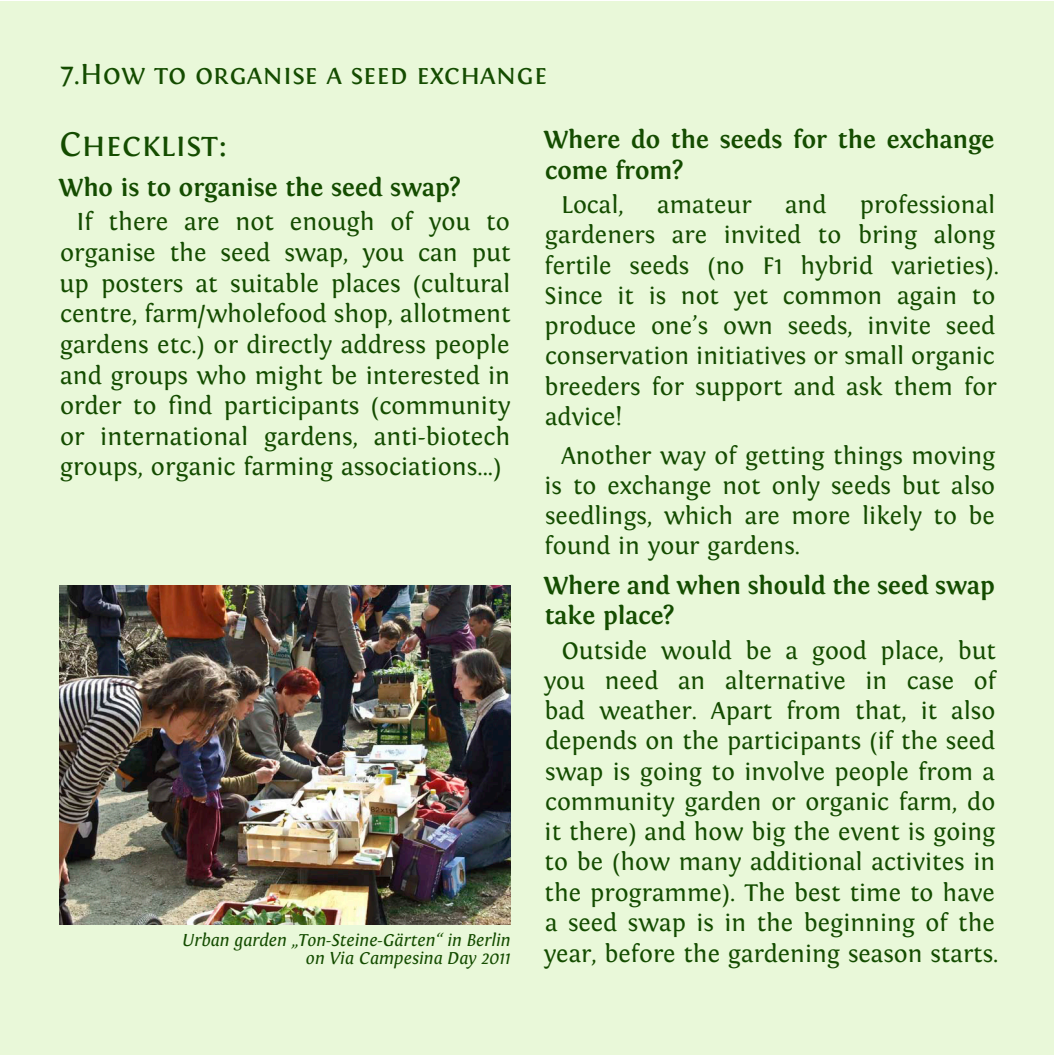
<style>
.page{position:relative;width:1055px;height:1055px;background:#fff}
.page>*{position:absolute;margin:0;border:0;box-sizing:border-box;transform-origin:0 0}
.t1{font:36px "Fontin Small Caps";color:#144c00}
.t2{font:30px "Fontin Small Caps";color:#144c00}
.t3{font:25.5px/30.6px "Fontin";color:#144c00;text-align:justify}
.t4{font:700 25.5px/30.6px "Fontin";color:#144c00}
.t5{font:25.2px/30.3px "Fontin";color:#144c00}
.t6{font:italic 18px/18px "Fontin";color:#144c00;text-align:right}
</style>
<div class="page">
<div style="left:0;top:1px;width:1053px;height:1053px;background:#e9f8d9"></div>
<img style="left:60px;top:586px;width:450px;height:338px">
<p class="t2" style="left:60px;top:57px;width:489px">7.How to organise a seed exchange</p>
<h1 class="t1" style="left:60px;top:124px;width:169px">Checklist:</h1>
<p class="t4" style="left:59px;top:172px;width:404px">Who is to organise the seed swap?</p>
<p class="t3" style="left:60px;top:207px;width:453px;text-indent:17px">If there are not enough of you to organise the seed swap, you can put up posters at suitable places (cultural centre, farm/wholefood shop, allotment gardens etc.) or directly address people and groups who might be interested in order to find participants (community or international gardens, anti-biotech groups, organic farming associations...)</p>
<p class="t6" style="left:182px;top:931px;width:330px">Urban garden „Ton-Steine-Gärten“ in Berlin on Via Campesina Day 2011</p>
<p class="t4" style="left:543px;top:125px;width:452px">Where do the seeds for the exchange come from?</p>
<p class="t5" style="left:561px;top:190px;width:64px">Local,</p>
<p class="t5" style="left:657px;top:190px;width:96px">amateur</p>
<p class="t5" style="left:785px;top:190px;width:43px">and</p>
<p class="t5" style="left:544px;top:190px;width:456px;text-indent:315px">professional gardeners are invited to bring along fertile seeds (no F1 hybrid varieties).<br>Since it is not yet common again to produce one’s own seeds, invite seed conservation initiatives or small organic breeders for support and ask them for advice!</p>
<p class="t5" style="left:544px;top:441px;width:452px;text-align:justify;text-indent:17px">Another way of getting things moving is to exchange not only seeds but also seedlings, which are more likely to be found in your gardens.</p>
<p class="t4" style="left:543px;top:570px;width:452px">Where and when should the seed swap take place?</p>
<p class="t5" style="left:543px;top:636px;width:456px;text-indent:18px">Outside would be a good place, but you need an alternative in case of bad weather. Apart from that, it also depends on the participants (if the seed swap is going to involve people from a community garden or organic farm, do it there) and how big the event is going to be (how many additional activites in the programme). The best time to have a seed swap is in the beginning of the year, before the gardening season starts.</p>
</div>
